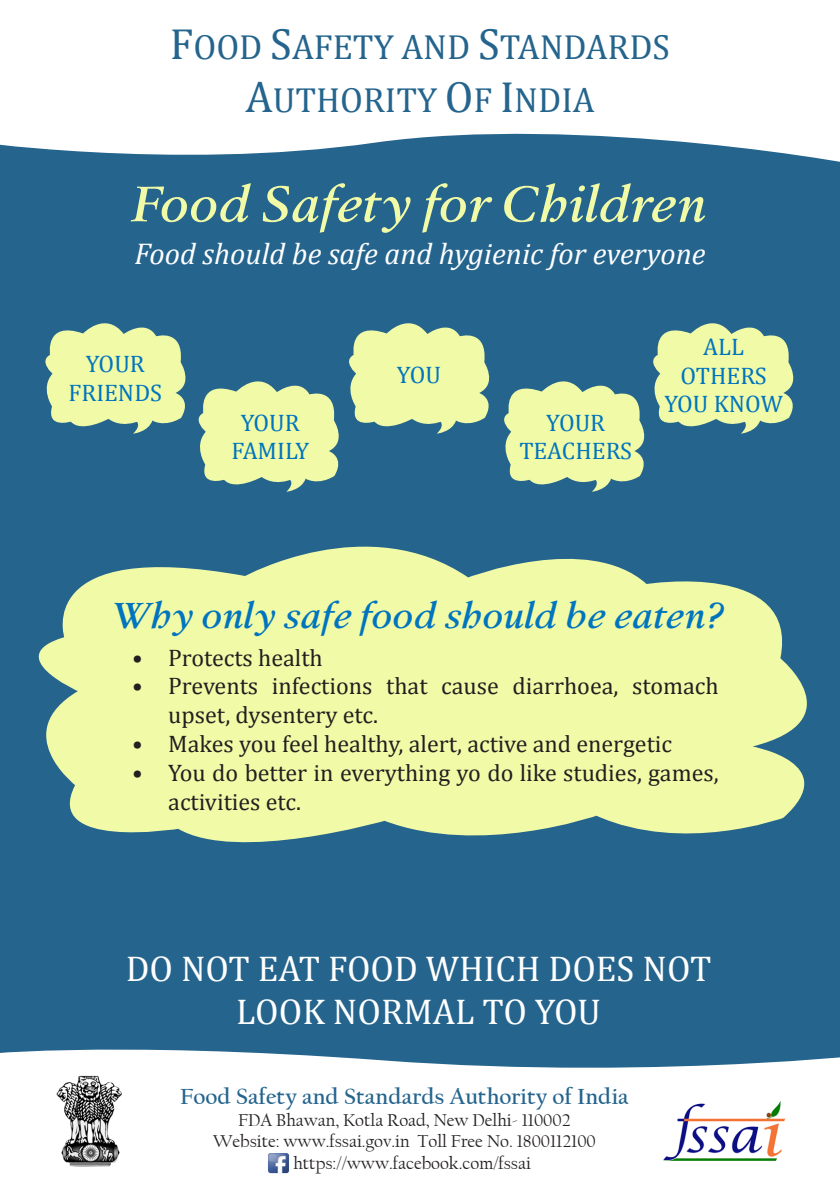
<style>
.page{position:relative;width:840px;height:1191px;background:#fff}
.page>*{position:absolute;margin:0;border:0;box-sizing:border-box;transform-origin:0 0}
.t1{font:50px "Cisco Serifbolditalic";color:#f1fba7}
.t2{font:36px/43.2px "Cambria";color:#fff;text-align:center}
.t3{font:italic 700 36px "Cisco Serif";color:#0074be}
.t4{font:35px/52.6px "Cambria";color:#24648d;text-align:center}
.t5{font:italic 30.2px "Cambria";color:#fff}
.t6{font:24px/28.8px "Cambria";color:#231f20}
.t7{font:24px/28.8px "Cambria";color:#0074be;text-align:center}
.t8{font:700 23px "Californian FB";color:#24648d}
.t9{font:18px "Californian FB";color:#231f20}
.s1{font-size:43.8px}
</style>
<div class="page">
<div style="left:0;top:179px;width:839px;height:860px;background:#24648d"></div>
<svg style="left:0;top:1039px;width:839px;height:29px;fill:#24648d"></svg>
<svg style="left:0;top:133px;width:839px;height:46px;fill:#24648d"></svg>
<svg style="left:0;top:509px;width:839px;height:354px;background:#a8c59d"></svg>
<svg style="left:38px;top:310px;width:763px;height:182px;background:#7fa798"></svg>
<img style="left:663px;top:1101px;width:123px;height:60px">
<img style="left:56px;top:1075px;width:66px;height:92px">
<img style="left:268px;top:1153px;width:21px;height:21px">
<p class="t4" style="left:170px;top:21px;width:501px"><span class="s1">F</span>OOD <span class="s1">S</span>AFETY AND <span class="s1">S</span>TANDARDS<br><span class="s1">A</span>UTHORITY <span class="s1">O</span>F <span class="s1">I</span>NDIA</p>
<p class="t1" style="left:133px;top:171px;width:575px">Food Safety for Children</p>
<p class="t5" style="left:134px;top:233px;width:572px">Food should be safe and hygienic for everyone</p>
<p class="t7" style="left:86px;top:349px;width:60px">YOUR</p>
<p class="t7" style="left:68px;top:378px;width:95px">FRIENDS</p>
<p class="t7" style="left:241px;top:408px;width:60px">YOUR</p>
<p class="t7" style="left:231px;top:437px;width:79px">FAMILY</p>
<p class="t7" style="left:397px;top:360px;width:45px">YOU</p>
<p class="t7" style="left:546px;top:408px;width:60px">YOUR</p>
<p class="t7" style="left:519px;top:437px;width:114px">TEACHERS</p>
<p class="t7" style="left:702px;top:332px;width:42px">ALL</p>
<p class="t7" style="left:664px;top:361px;width:120px">OTHERS<br>YOU KNOW</p>
<p class="t3" style="left:112px;top:592px;width:614px">Why only safe food should be eaten?</p>
<p class="t6" style="left:132px;top:643px;width:192px">• Protects health</p>
<p class="t6" style="left:168px;top:672px;width:551px;text-indent:-36px">• Prevents infections that cause diarrhoea, stomach upset, dysentery etc.</p>
<p class="t6" style="left:132px;top:729px;width:541px">• Makes you feel healthy, alert, active and energetic</p>
<p class="t6" style="left:168px;top:758px;width:551px;text-indent:-36px">• You do better in everything yo do like studies, games, activities etc.</p>
<p class="t2" style="left:126px;top:947px;width:587px">DO NOT EAT FOOD WHICH DOES NOT<br>LOOK NORMAL TO YOU</p>
<p class="t8" style="left:180px;top:1083px;width:450px">Food Safety and Standards Authority of India</p>
<p class="t9" style="left:238px;top:1110px;width:334px">FDA Bhawan, Kotla Road, New Delhi- 110002</p>
<p class="t9" style="left:213px;top:1131px;width:384px">Website: www.fssai.gov.in Toll Free No. 1800112100</p>
<p class="t9" style="left:293px;top:1153px;width:239px">https://www.facebook.com/fssai</p>
</div>
